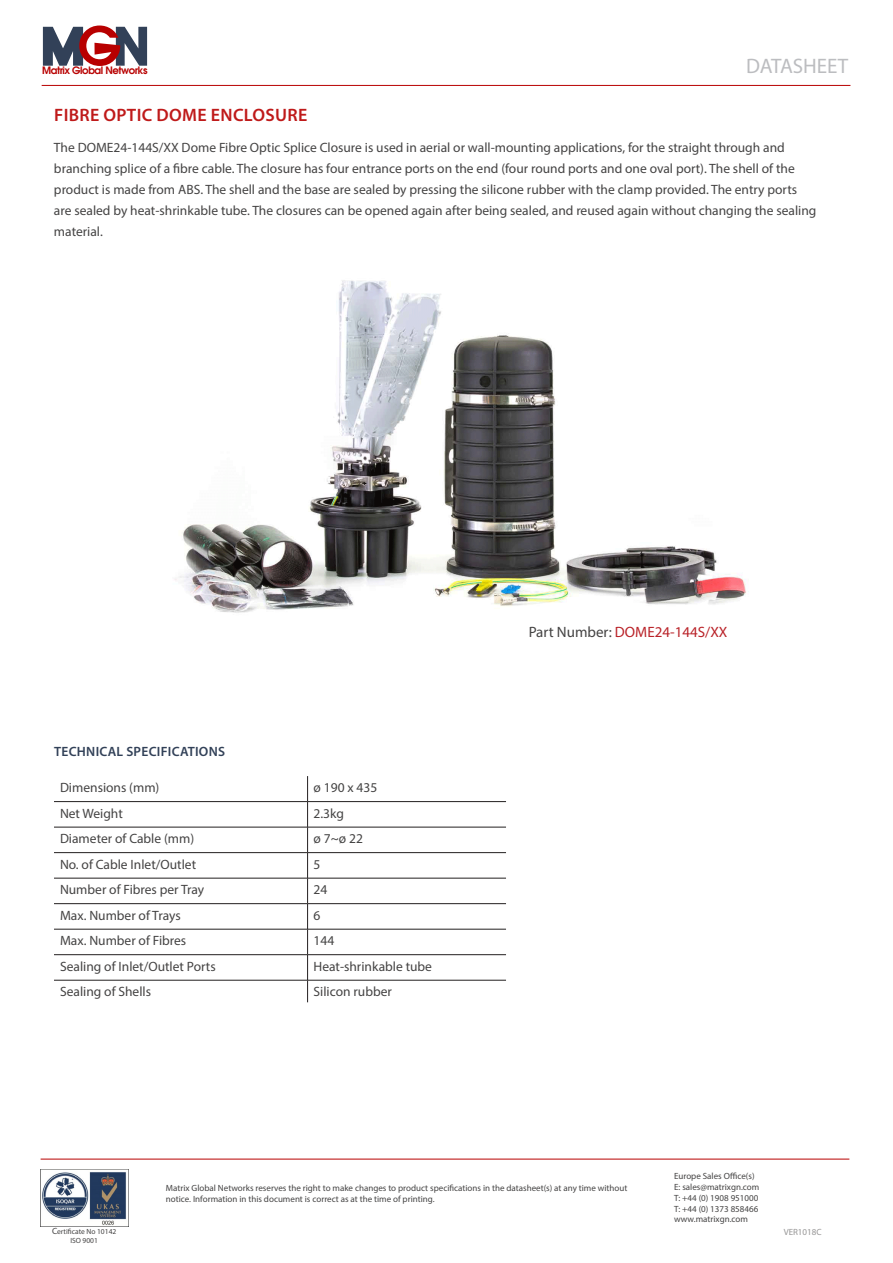
<style>
.page{position:relative;width:893px;height:1263px;background:#fff}
.page>*{position:absolute;margin:0;border:0;box-sizing:border-box;transform-origin:0 0}
.t1{font:21px "Myriad Pro";color:#bcbdc0}
.Heading{font:600 18px "Myriad Pro";letter-spacing:.02em;color:#bf1a1a}
.t2{font:15px "Myriad Pro";color:#b92228}
.Paragraph_Style2{font:13.5px/21px "Myriad Pro";color:#444343}
.Sub-Heading{font:600 13.5px "Myriad Pro";letter-spacing:.02em;color:#324158}
.t3{font:600 10.2px "Avant Garde";letter-spacing:-.04em;color:#b80000}
.t4{font:9px/10.8px "Myriad Pro";color:#444343}
.t5{font:9px "Myriad Pro";color:#979696}
.t6{font:7.5px/9px "Myriad Pro";color:#444343;text-align:center}
.s1{color:#444343}
.s2{font-size:9px}
</style>
<div class="page">
<svg style="left:43px;top:26px;width:104px;height:40px"></svg>
<img style="left:41px;top:1172px;width:87px;height:55px">
<hr style="left:41px;top:1159px;width:808px;height:1px;background:#b80000">
<hr style="left:42px;top:85px;width:808px;height:1px;background:#b80000">
<img style="left:174px;top:280px;width:575px;height:333px">
<hr style="left:54px;top:801px;width:254px;height:1px;background:#231f20">
<hr style="left:54px;top:827px;width:254px;height:1px;background:#231f20">
<hr style="left:54px;top:852px;width:254px;height:1px;background:#231f20">
<hr style="left:54px;top:878px;width:254px;height:1px;background:#231f20">
<hr style="left:54px;top:903px;width:254px;height:1px;background:#231f20">
<hr style="left:54px;top:929px;width:254px;height:1px;background:#231f20">
<hr style="left:54px;top:954px;width:254px;height:1px;background:#231f20">
<hr style="left:54px;top:980px;width:254px;height:1px;background:#231f20">
<svg style="left:307px;top:776px;width:1px;height:226px"></svg>
<hr style="left:308px;top:801px;width:198px;height:1px;background:#231f20">
<hr style="left:308px;top:827px;width:198px;height:1px;background:#231f20">
<hr style="left:308px;top:852px;width:198px;height:1px;background:#231f20">
<hr style="left:308px;top:878px;width:198px;height:1px;background:#231f20">
<hr style="left:308px;top:903px;width:198px;height:1px;background:#231f20">
<hr style="left:308px;top:929px;width:198px;height:1px;background:#231f20">
<hr style="left:308px;top:954px;width:198px;height:1px;background:#231f20">
<hr style="left:308px;top:980px;width:198px;height:1px;background:#231f20">
<p class="t3" style="left:42px;top:63px;width:107px">Matrix Global Networks</p>
<h1 class="t1" style="left:746px;top:53px;width:104px">DATASHEET</h1>
<p class="Heading" style="left:54px;top:103px;width:255px">FIBRE OPTIC DOME ENCLOSURE</p>
<p class="Paragraph_Style2" style="left:54px;top:137px;width:764px">The DOME24-144S/XX Dome Fibre Optic Splice Closure is used in aerial or wall-mounting applications, for the straight through and branching splice of a fibre cable. The closure has four entrance ports on the end (four round ports and one oval port). The shell of the product is made from ABS. The shell and the base are sealed by pressing the silicone rubber with the clamp provided. The entry ports are sealed by heat-shrinkable tube. The closures can be opened again after being sealed, and reused again without changing the sealing material.</p>
<p class="Sub-Heading" style="left:54px;top:743px;width:173px">TECHNICAL SPECIFICATIONS</p>
<p class="Paragraph_Style2" style="left:60px;top:777px;width:101px">Dimensions (mm)</p>
<p class="Paragraph_Style2" style="left:314px;top:777px;width:65px">ø 190 x 435</p>
<p class="Paragraph_Style2" style="left:60px;top:802px;width:64px">Net Weight</p>
<p class="Paragraph_Style2" style="left:314px;top:802px;width:32px">2.3kg</p>
<p class="Paragraph_Style2" style="left:60px;top:828px;width:136px">Diameter of Cable (mm)</p>
<p class="Paragraph_Style2" style="left:314px;top:828px;width:51px">ø 7~ø 22</p>
<p class="Paragraph_Style2" style="left:60px;top:853px;width:138px">No. of Cable Inlet/Outlet</p>
<p class="Paragraph_Style2" style="left:314px;top:853px;width:8px">5</p>
<p class="Paragraph_Style2" style="left:60px;top:879px;width:146px">Number of Fibres per Tray</p>
<p class="Paragraph_Style2" style="left:314px;top:879px;width:15px">24</p>
<p class="Paragraph_Style2" style="left:60px;top:904px;width:122px">Max. Number of Trays</p>
<p class="Paragraph_Style2" style="left:314px;top:904px;width:8px">6</p>
<p class="Paragraph_Style2" style="left:60px;top:930px;width:128px">Max. Number of Fibres</p>
<p class="Paragraph_Style2" style="left:314px;top:930px;width:22px">144</p>
<p class="Paragraph_Style2" style="left:60px;top:955px;width:157px">Sealing of Inlet/Outlet Ports</p>
<p class="Paragraph_Style2" style="left:314px;top:955px;width:120px">Heat-shrinkable tube</p>
<p class="Paragraph_Style2" style="left:60px;top:981px;width:93px">Sealing of Shells</p>
<p class="Paragraph_Style2" style="left:314px;top:981px;width:80px">Silicon rubber</p>
<p class="t2" style="left:529px;top:623px;width:200px"><span class="s1">Part Number:</span> DOME24-144S/XX</p>
<p class="t4" style="left:166px;top:1182px;width:463px">Matrix Global Networks reserves the right to make changes to product specifications in the datasheet(s) at any time without notice. Information in this document is correct as at the time of printing.</p>
<p class="t4" style="left:674px;top:1170px;width:87px">Europe Sales Office(s)<br>E: sales@matrixgn.com<br>T: +44 (0) 1908 951000<br>T: +44 (0) 1373 858466 www.matrixgn.com</p>
<p class="t6" style="left:52px;top:1227px;width:66px"><span class="s2">C</span>ertificate No 10142<br>ISO 9001</p>
<p class="t5" style="left:784px;top:1226px;width:39px">VER1018C</p>
</div>
